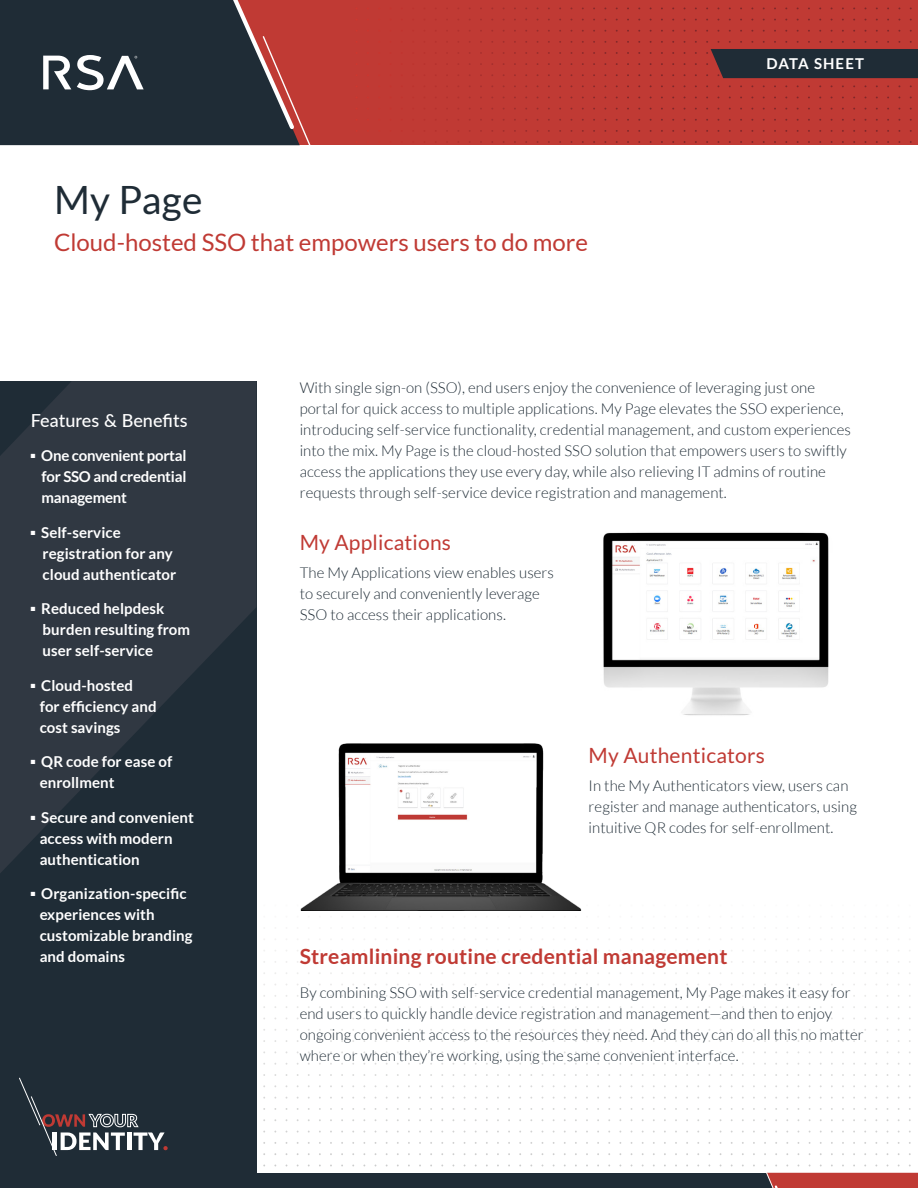
<style>
.page{position:relative;width:918px;height:1188px;background:#fff}
.page>*{position:absolute;margin:0;border:0;box-sizing:border-box;transform-origin:0 0}
.Doc_Title{font:39px "Lato";letter-spacing:.01em;color:#1f2c36}
.Doc_Subtitle{font:24px "Lato";color:#c03a34}
.Body_Paragraph{font:700 21px "Lato";letter-spacing:.01em;color:#c03a34}
.Body_Red_Subhead{font:21px "Lato";letter-spacing:.01em;color:#c03a34}
.Body_Paragraph-2{font:500 18px "Lato";letter-spacing:.005em;color:#fff}
.Body_Paragraph-3{font:300 15px/21px "Lato";letter-spacing:.005em;color:#1f2c36}
.Body_Paragraph-4{font:700 15px/21px "Lato";letter-spacing:.005em;color:#fff}
.Body_Paragraph-5{font:700 15px "Lato";letter-spacing:.075em;color:#fff}
</style>
<div class="page">
<svg style="left:308px;top:939px;width:2px;height:227px"></svg>
<svg style="left:319px;top:939px;width:2px;height:227px"></svg>
<svg style="left:330px;top:939px;width:2px;height:227px"></svg>
<svg style="left:341px;top:939px;width:2px;height:227px"></svg>
<svg style="left:352px;top:939px;width:2px;height:227px"></svg>
<svg style="left:363px;top:939px;width:2px;height:227px"></svg>
<svg style="left:375px;top:939px;width:1px;height:227px"></svg>
<svg style="left:386px;top:939px;width:2px;height:227px"></svg>
<svg style="left:397px;top:939px;width:2px;height:227px"></svg>
<svg style="left:408px;top:939px;width:2px;height:227px"></svg>
<svg style="left:419px;top:939px;width:2px;height:227px"></svg>
<svg style="left:430px;top:939px;width:2px;height:227px"></svg>
<svg style="left:441px;top:939px;width:2px;height:227px"></svg>
<svg style="left:453px;top:939px;width:1px;height:227px"></svg>
<svg style="left:464px;top:939px;width:1px;height:227px"></svg>
<svg style="left:475px;top:939px;width:2px;height:227px"></svg>
<svg style="left:486px;top:939px;width:2px;height:227px"></svg>
<svg style="left:497px;top:939px;width:2px;height:227px"></svg>
<svg style="left:508px;top:939px;width:2px;height:227px"></svg>
<svg style="left:519px;top:939px;width:2px;height:227px"></svg>
<svg style="left:530px;top:939px;width:2px;height:227px"></svg>
<svg style="left:542px;top:939px;width:1px;height:227px"></svg>
<svg style="left:553px;top:939px;width:2px;height:227px"></svg>
<svg style="left:564px;top:939px;width:2px;height:227px"></svg>
<svg style="left:575px;top:939px;width:2px;height:227px"></svg>
<svg style="left:586px;top:939px;width:2px;height:227px"></svg>
<svg style="left:597px;top:939px;width:2px;height:227px"></svg>
<svg style="left:608px;top:939px;width:2px;height:227px"></svg>
<svg style="left:619px;top:939px;width:2px;height:227px"></svg>
<svg style="left:631px;top:939px;width:1px;height:227px"></svg>
<svg style="left:642px;top:939px;width:2px;height:227px"></svg>
<svg style="left:653px;top:939px;width:2px;height:227px"></svg>
<svg style="left:263px;top:939px;width:2px;height:227px"></svg>
<svg style="left:274px;top:939px;width:2px;height:227px"></svg>
<svg style="left:286px;top:939px;width:1px;height:227px"></svg>
<svg style="left:297px;top:939px;width:2px;height:227px"></svg>
<svg style="left:664px;top:939px;width:2px;height:227px"></svg>
<svg style="left:675px;top:939px;width:2px;height:227px"></svg>
<svg style="left:686px;top:939px;width:2px;height:227px"></svg>
<svg style="left:697px;top:939px;width:2px;height:227px"></svg>
<svg style="left:709px;top:939px;width:1px;height:227px"></svg>
<svg style="left:720px;top:939px;width:1px;height:227px"></svg>
<svg style="left:731px;top:939px;width:2px;height:227px"></svg>
<svg style="left:742px;top:939px;width:2px;height:227px"></svg>
<svg style="left:753px;top:939px;width:2px;height:227px"></svg>
<svg style="left:764px;top:939px;width:2px;height:227px"></svg>
<svg style="left:775px;top:939px;width:2px;height:227px"></svg>
<svg style="left:786px;top:939px;width:2px;height:227px"></svg>
<svg style="left:798px;top:939px;width:1px;height:227px"></svg>
<svg style="left:809px;top:939px;width:1px;height:227px"></svg>
<svg style="left:820px;top:939px;width:2px;height:227px"></svg>
<svg style="left:831px;top:939px;width:2px;height:227px"></svg>
<svg style="left:842px;top:939px;width:2px;height:227px"></svg>
<svg style="left:853px;top:939px;width:2px;height:227px"></svg>
<svg style="left:864px;top:939px;width:2px;height:227px"></svg>
<svg style="left:875px;top:939px;width:2px;height:227px"></svg>
<svg style="left:887px;top:939px;width:1px;height:227px"></svg>
<svg style="left:898px;top:939px;width:2px;height:227px"></svg>
<svg style="left:909px;top:939px;width:2px;height:227px"></svg>
<div style="left:0;top:0;width:918px;height:145px;background:#c03a34"></div>
<svg style="left:458px;top:141px;width:171px;height:2px"></svg>
<svg style="left:447px;top:130px;width:182px;height:2px"></svg>
<svg style="left:446px;top:119px;width:183px;height:2px"></svg>
<svg style="left:446px;top:108px;width:183px;height:2px"></svg>
<svg style="left:446px;top:97px;width:183px;height:1px"></svg>
<svg style="left:446px;top:85px;width:183px;height:2px"></svg>
<svg style="left:446px;top:74px;width:183px;height:2px"></svg>
<svg style="left:447px;top:63px;width:182px;height:2px"></svg>
<svg style="left:458px;top:52px;width:171px;height:2px"></svg>
<svg style="left:447px;top:41px;width:182px;height:2px"></svg>
<svg style="left:446px;top:30px;width:183px;height:2px"></svg>
<svg style="left:446px;top:19px;width:183px;height:1px"></svg>
<svg style="left:446px;top:8px;width:183px;height:1px"></svg>
<div style="left:706px;top:49px;width:212px;height:29px;background:#1f2c36"></div>
<div style="left:0;top:1173px;width:918px;height:15px;background:#1f2c36"></div>
<div style="left:766px;top:1173px;width:152px;height:15px;background:#c03a34"></div>
<svg style="left:0;top:0;width:311px;height:146px;background:#3f3840"></svg>
<div style="left:0;top:381px;width:256px;height:796px;background:#1f2c36"></div>
<svg style="left:0;top:381px;width:256px;height:492px;fill:#303842"></svg>
<svg style="left:19px;top:1077px;width:149px;height:79px"></svg>
<img style="left:603px;top:532px;width:226px;height:184px">
<img style="left:300px;top:743px;width:282px;height:168px">
<p class="Doc_Title" style="left:54px;top:179px;width:150px">My Page</p>
<p class="Doc_Subtitle" style="left:54px;top:229px;width:536px">Cloud-hosted SSO that empowers users to do more</p>
<p class="Body_Paragraph-5" style="left:767px;top:55px;width:99px">DATA SHEET</p>
<p class="Body_Paragraph-2" style="left:31px;top:407px;width:158px">Features &amp; Benefits</p>
<p class="Body_Paragraph-4" style="left:41px;top:445px;width:147px;text-align:justify;text-indent:-11px">■ One convenient portal for SSO and credential management</p>
<p class="Body_Paragraph-4" style="left:43px;top:522px;width:135px;text-indent:-12px">■ Self-service registration for any cloud authenticator</p>
<p class="Body_Paragraph-4" style="left:43px;top:598px;width:149px;text-indent:-12px">■ Reduced helpdesk burden resulting from user self-service</p>
<p class="Body_Paragraph-4" style="left:40px;top:675px;width:118px;text-indent:-9px">■ Cloud-hosted for efficiency and cost savings</p>
<p class="Body_Paragraph-4" style="left:40px;top:751px;width:134px;text-indent:-9px">■ QR code for ease of enrollment</p>
<p class="Body_Paragraph-4" style="left:40px;top:807px;width:156px;text-indent:-9px">■ Secure and convenient access with modern authentication</p>
<p class="Body_Paragraph-4" style="left:40px;top:883px;width:154px;text-indent:-9px">■ Organization-specific experiences with customizable branding and domains</p>
<p class="Body_Paragraph-3" style="left:300px;top:377px;width:553px">With single sign-on (SSO), end users enjoy the convenience of leveraging just one portal for quick access to multiple applications. My Page elevates the SSO experience, introducing self-service functionality, credential management, and custom experiences into the mix. My Page is the cloud-hosted SSO solution that empowers users to swiftly access the applications they use every day, while also relieving IT admins of routine requests through self-service device registration and management.</p>
<p class="Body_Red_Subhead" style="left:300px;top:531px;width:153px">My Applications</p>
<p class="Body_Paragraph-3" style="left:300px;top:562px;width:256px">The My Applications view enables users to securely and conveniently leverage<br>SSO to access their applications.</p>
<p class="Body_Red_Subhead" style="left:589px;top:744px;width:178px">My Authenticators</p>
<p class="Body_Paragraph-3" style="left:589px;top:775px;width:270px">In the My Authenticators view, users can register and manage authenticators, using intuitive QR codes for self-enrollment.</p>
<p class="Body_Paragraph" style="left:300px;top:944px;width:429px">Streamlining routine credential management</p>
<p class="Body_Paragraph-3" style="left:300px;top:983px;width:566px">By combining SSO with self-service credential management, My Page makes it easy for end users to quickly handle device registration and management—and then to enjoy ongoing convenient access to the resources they need. And they can do all this no matter where or when they’re working, using the same convenient interface.</p>
</div>
